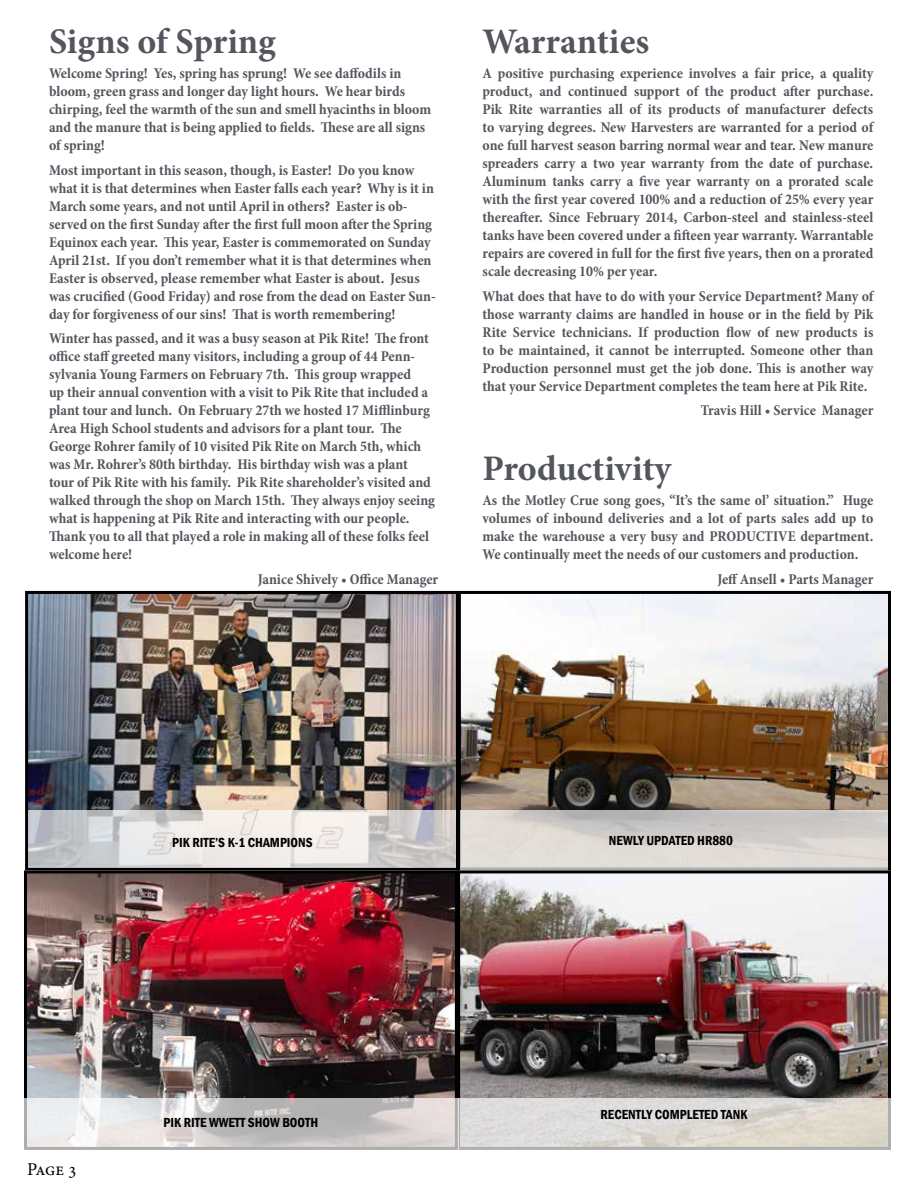
<style>
.page{position:relative;width:918px;height:1188px;background:#fff}
.page>*{position:absolute;margin:0;border:0;box-sizing:border-box;transform-origin:0 0}
.t1{font:700 36px "Minion Pro";letter-spacing:-.005em;color:#53565d}
.t2{font:18px "Minion Pro";color:#000}
.t3{font:700 condensed 15px/18px "Minion Pro";color:#53565d;text-align:justify}
.t4{font:600 condensed 13.5px "Franklin Gothic";color:#000}
</style>
<div class="page">
<img style="left:462px;top:595px;width:425px;height:215px">
<div style="left:458px;top:591px;width:433px;height:279px;border:3px solid #000"></div>
<svg style="left:460px;top:810px;width:428px;height:60px;background:#d4d0cc"></svg>
<img style="left:461px;top:874px;width:426px;height:224px">
<div style="left:457px;top:870px;width:434px;height:280px;border:3px solid #000"></div>
<svg style="left:459px;top:1098px;width:432px;height:52px;background:#dad7d2"></svg>
<img style="left:29px;top:595px;width:426px;height:215px">
<div style="left:25px;top:591px;width:434px;height:279px;border:3px solid #000"></div>
<svg style="left:28px;top:810px;width:428px;height:57px;background:#dcdad9"></svg>
<img style="left:28px;top:874px;width:426px;height:224px">
<div style="left:24px;top:870px;width:434px;height:280px;border:3px solid #000"></div>
<svg style="left:24px;top:1098px;width:435px;height:52px;background:#d1cfcf"></svg>
<h1 class="t1" style="left:49px;top:16px;width:228px">Signs of Spring</h1>
<p class="t3" style="left:49px;top:64px;width:384px;text-align:left">Welcome Spring! Yes, spring has sprung! We see daffodils in bloom, green grass and longer day light hours. We hear birds chirping, feel the warmth of the sun and smell hyacinths in bloom and the manure that is being applied to fields. These are all signs of spring!</p>
<p class="t3" style="left:49px;top:161px;width:388px;text-align:left">Most important in this season, though, is Easter! Do you know what it is that determines when Easter falls each year? Why is it in March some years, and not until April in others? Easter is ob&shy;served on the first Sunday after the first full moon after the Spring Equinox each year. This year, Easter is commemorated on Sunday April 21st. If you don’t remember what it is that determines when Easter is observed, please remember what Easter is about. Jesus was crucified (Good Friday) and rose from the dead on Easter Sun&shy;day for forgiveness of our sins! That is worth remembering!</p>
<p class="t3" style="left:49px;top:330px;width:388px;text-align:left">Winter has passed, and it was a busy season at Pik Rite! The front office staff greeted many visitors, including a group of 44 Penn&shy;sylvania Young Farmers on February 7th. This group wrapped<br>up their annual convention with a visit to Pik Rite that included a plant tour and lunch. On February 27th we hosted 17 Mifflinburg Area High School students and advisors for a plant tour. The George Rohrer family of 10 visited Pik Rite on March 5th, which was Mr. Rohrer’s 80th birthday. His birthday wish was a plant tour of Pik Rite with his family. Pik Rite shareholder’s visited and walked through the shop on March 15th. They always enjoy seeing what is happening at Pik Rite and interacting with our people.<br>Thank you to all that played a role in making all of these folks feel welcome here!</p>
<p class="t3" style="left:258px;top:570px;width:182px">Janice Shively • Office Manager</p>
<h1 class="t1" style="left:483px;top:16px;width:168px">Warranties</h1>
<p class="t3" style="left:483px;top:64px;width:392px">A positive purchasing experience involves a fair price, a quality product, and continued support of the product after purchase.<br>Pik Rite warranties all of its products of manufacturer defects to varying degrees. New Harvesters are warranted for a period of one full harvest season barring normal wear and tear. New manure spreaders carry a two year warranty from the date of purchase.<br>Aluminum tanks carry a five year warranty on a prorated scale with the first year covered 100% and a reduction of 25% every year thereafter. Since February 2014, Carbon-steel and stainless-steel tanks have been covered under a fifteen year warranty. Warrantable repairs are covered in full for the first five years, then on a prorated scale decreasing 10% per year.</p>
<p class="t3" style="left:483px;top:287px;width:392px">What does that have to do with your Service Department? Many of those warranty claims are handled in house or in the field by Pik Rite Service technicians. If production flow of new products is to be maintained, it cannot be interrupted. Someone other than Production personnel must get the job done. This is another way that your Service Department completes the team here at Pik Rite.</p>
<p class="t3" style="left:701px;top:402px;width:174px">Travis Hill • Service Manager</p>
<h1 class="t1" style="left:483px;top:443px;width:190px">Productivity</h1>
<p class="t3" style="left:483px;top:491px;width:392px">As the Motley Crue song goes, “It’s the same ol’ situation.” Huge volumes of inbound deliveries and a lot of parts sales add up to make the warehouse a very busy and PRODUCTIVE department.<br>We continually meet the needs of our customers and production.</p>
<p class="t3" style="left:717px;top:570px;width:158px">Jeff Ansell • Parts Manager</p>
<p class="t4" style="left:172px;top:833px;width:142px">PIK RITE’S K-1 CHAMPIONS</p>
<p class="t4" style="left:609px;top:831px;width:126px">NEWLY UPDATED HR880</p>
<p class="t2" style="left:27px;top:1158px;width:51px">Page 3</p>
<p class="t4" style="left:164px;top:1114px;width:156px">PIK RITE WWETT SHOW BOOTH</p>
<p class="t4" style="left:601px;top:1105px;width:149px">RECENTLY COMPLETED TANK</p>
</div>
